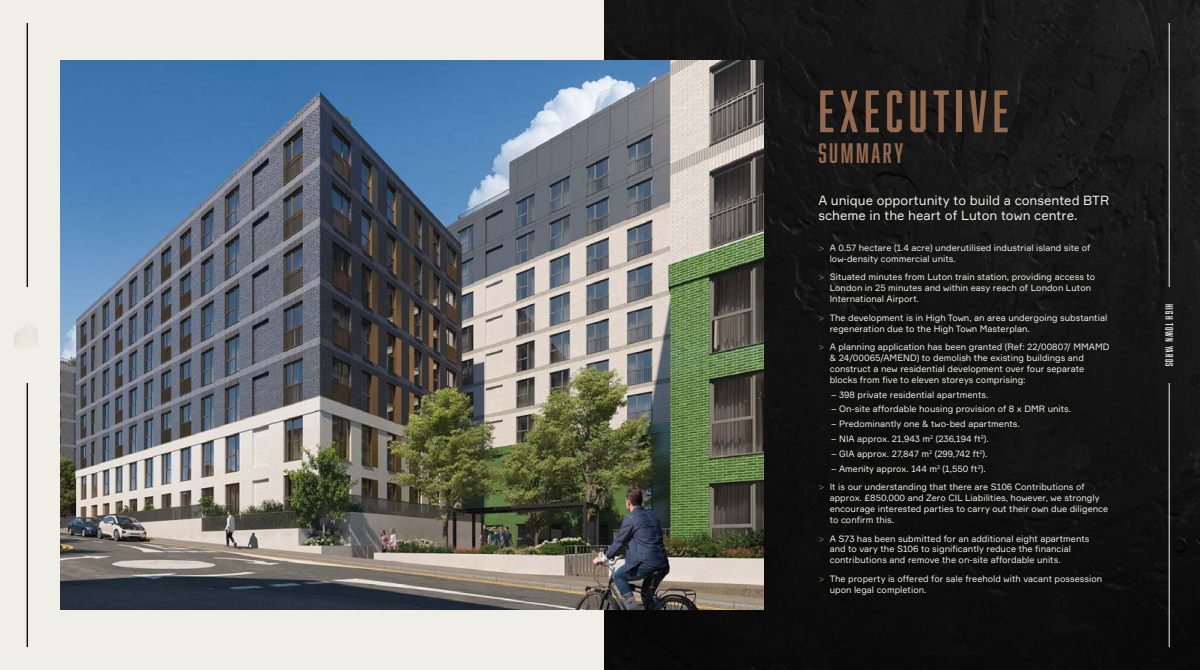
<style>
.page{position:relative;width:1200px;height:670px;background:#efefe7}
.page>*{position:absolute;margin:0;border:0;box-sizing:border-box;transform-origin:0 0}
.t1{font:55px "Abolition";letter-spacing:.1em;color:#95694d}
.t2{font:26px "Abolition";letter-spacing:.1em;color:#95694d}
.t3{font:13px/15.6px "Formular";color:#efefe7}
.t4{font:10px "Abolition";letter-spacing:.11em;color:#efefe7}
.t5{font:9px/10.8px "Formular";color:#efefe7}
.s1{color:#95694d}
</style>
<div class="page">
<svg style="left:14px;top:324px;width:24px;height:24px"></svg>
<img style="left:604px;top:0;width:596px;height:670px">
<img style="left:60px;top:60px;width:704px;height:550px">
<hr style="left:1169px;top:383px;width:1px;height:264px;background:#efefe7">
<hr style="left:1169px;top:23px;width:1px;height:264px;background:#efefe7">
<hr style="left:27px;top:383px;width:1px;height:264px;background:#000">
<hr style="left:27px;top:23px;width:1px;height:264px;background:#000">
<h1 class="t1" style="left:818px;top:79px;width:192px">EXECUTIVE</h1>
<h2 class="t2" style="left:818px;top:138px;width:86px">SUMMARY</h2>
<h3 class="t3" style="left:818px;top:192px;width:292px">A unique opportunity to build a consented BTR scheme in the heart of Luton town centre.</h3>
<p class="t5" style="left:830px;top:242px;width:262px;text-indent:-11px"><span class="s1">&gt;</span> A 0.57 hectare (1.4 acre) underutilised industrial island site of low-density commercial units.</p>
<p class="t5" style="left:830px;top:272px;width:267px;text-indent:-11px"><span class="s1">&gt;</span> Situated minutes from Luton train station, providing access to<br>London in 25 minutes and within easy reach of London Luton<br>International Airport.</p>
<p class="t5" style="left:830px;top:312px;width:279px;text-indent:-11px"><span class="s1">&gt;</span> The development is in High Town, an area undergoing substantial regeneration due to the High Town Masterplan.</p>
<p class="t5" style="left:830px;top:342px;width:281px;text-indent:-11px"><span class="s1">&gt;</span> A planning application has been granted (Ref: 22/00807/ MMAMD &amp; 24/00065/AMEND) to demolish the existing buildings and construct a new residential development over four separate blocks from five to eleven storeys comprising:</p>
<p class="t5" style="left:831px;top:389px;width:159px">– 398 private residential apartments.</p>
<p class="t5" style="left:831px;top:404px;width:242px">– On-site affordable housing provision of 8 x DMR units.</p>
<p class="t5" style="left:831px;top:418px;width:190px">– Predominantly one &amp; two-bed apartments.</p>
<p class="t5" style="left:831px;top:433px;width:159px">– NIA approx. 21,943 m<sup>2</sup> (236,194 ft<sup>2</sup>).</p>
<p class="t5" style="left:831px;top:448px;width:158px">– GIA approx. 27,847 m<sup>2</sup> (299,742 ft<sup>2</sup>).</p>
<p class="t5" style="left:818px;top:459px;width:268px;line-height:18.8px;text-indent:13px">– Amenity approx. 144 m<sup>2</sup> (1,550 ft<sup>2</sup>).<br><span class="s1">&gt;</span> It is our understanding that there are S106 Contributions of</p>
<p class="t5" style="left:830px;top:492px;width:280px">approx. £850,000 and Zero CIL Liabilities, however, we strongly encourage interested parties to carry out their own due diligence to confirm this.</p>
<p class="t5" style="left:830px;top:533px;width:261px;text-indent:-11px"><span class="s1">&gt;</span> A S73 has been submitted for an additional eight apartments and to vary the S106 to significantly reduce the financial contributions and remove the on-site affordable units.</p>
<p class="t5" style="left:830px;top:573px;width:274px;text-indent:-11px"><span class="s1">&gt;</span> The property is offered for sale freehold with vacant possession upon legal completion.</p>
<p class="t4" style="left:1175px;top:304px;width:64px;rotate:90deg">HIGH TOWN YARDS</p>
</div>
